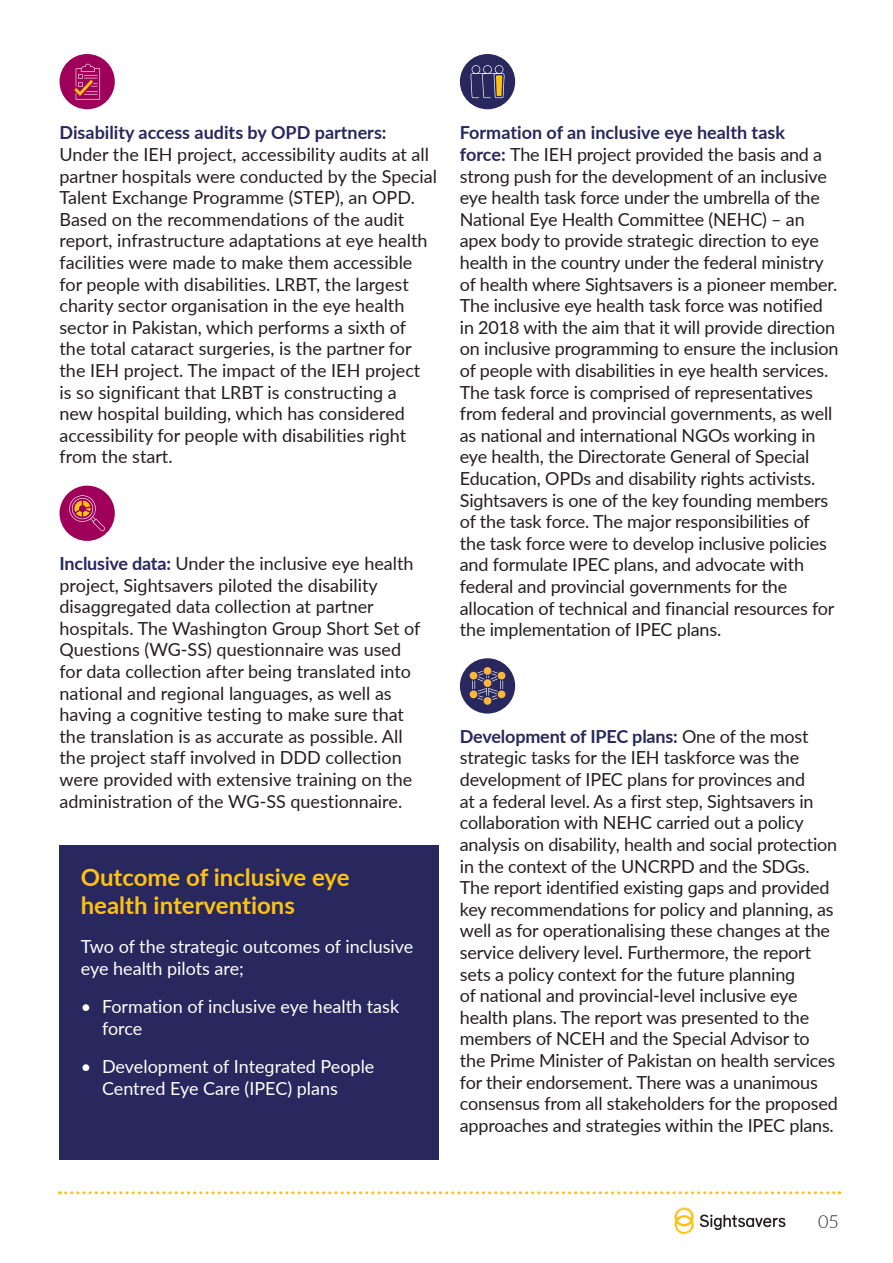
<style>
.page{position:relative;width:893px;height:1263px;background:#fff}
.page>*{position:absolute;margin:0;border:0;box-sizing:border-box;transform-origin:0 0}
.t1{font:700 24px/28.8px "Lato";color:#fec210}
.t2{font:18px/21.6px "Lato";letter-spacing:-.01em;color:#231f20}
.t3{font:18px/21.6px "Lato";color:#fff}
.t4{font:300 18px "Lato";color:#231f20}
.s1{font-weight:700;color:#28275e}
</style>
<div class="page">
<div style="left:460px;top:54px;width:55px;height:55px;background:#28275e;border-radius:50%"></div>
<div style="left:60px;top:54px;width:55px;height:55px;background:#9f015a;border-radius:50%"></div>
<svg style="left:74px;top:64px;width:26px;height:36px"></svg>
<div style="left:460px;top:658px;width:55px;height:55px;background:#28275e;border-radius:50%"></div>
<svg style="left:470px;top:667px;width:35px;height:38px"></svg>
<div style="left:60px;top:486px;width:55px;height:55px;background:#9f015a;border-radius:50%"></div>
<svg style="left:69px;top:495px;width:36px;height:36px"></svg>
<svg style="left:470px;top:65px;width:34px;height:33px"></svg>
<div style="left:60px;top:845px;width:379px;height:315px;background:#28275e"></div>
<svg style="left:60px;top:1191px;width:780px;height:3px"></svg>
<svg style="left:674px;top:1207px;width:20px;height:27px"></svg>
<svg style="left:700px;top:1214px;width:85px;height:16px"></svg>
<p class="t2" style="left:60px;top:121px;width:379px"><span class="s1">Disability access audits by OPD partners:<br></span>Under the IEH project, accessibility audits at all partner hospitals were conducted by the Special Talent Exchange Programme (STEP), an OPD.<br>Based on the recommendations of the audit report, infrastructure adaptations at eye health facilities were made to make them accessible for people with disabilities. LRBT, the largest charity sector organisation in the eye health sector in Pakistan, which performs a sixth of<br>the total cataract surgeries, is the partner for the IEH project. The impact of the IEH project<br>is so significant that LRBT is constructing a<br>new hospital building, which has considered accessibility for people with disabilities right from the start.</p>
<p class="t2" style="left:60px;top:552px;width:362px"><span class="s1">Inclusive data:</span> Under the inclusive eye health project, Sightsavers piloted the disability disaggregated data collection at partner hospitals. The Washington Group Short Set of Questions (WG-SS) questionnaire was used for data collection after being translated into national and regional languages, as well as having a cognitive testing to make sure that the translation is as accurate as possible. All the project staff involved in DDD collection were provided with extensive training on the administration of the WG-SS questionnaire.</p>
<h3 class="t1" style="left:81px;top:861px;width:270px">Outcome of inclusive eye health interventions</h3>
<p class="t3" style="left:81px;top:935px;width:334px">Two of the strategic outcomes of inclusive eye health pilots are;</p>
<p class="t3" style="left:102px;top:995px;width:299px;text-indent:-21px">• Formation of inclusive eye health task force</p>
<p class="t3" style="left:102px;top:1055px;width:274px;text-indent:-21px">• Development of Integrated People<br>Centred Eye Care (IPEC) plans</p>
<p class="t2" style="left:460px;top:121px;width:380px"><span class="s1">Formation of an inclusive eye health task<br>force:</span> The IEH project provided the basis and a strong push for the development of an inclusive eye health task force under the umbrella of the National Eye Health Committee (NEHC) – an apex body to provide strategic direction to eye health in the country under the federal ministry of health where Sightsavers is a pioneer member.<br>The inclusive eye health task force was notified in 2018 with the aim that it will provide direction on inclusive programming to ensure the inclusion of people with disabilities in eye health services.<br>The task force is comprised of representatives from federal and provincial governments, as well as national and international NGOs working in eye health, the Directorate General of Special Education, OPDs and disability rights activists.<br>Sightsavers is one of the key founding members of the task force. The major responsibilities of the task force were to develop inclusive policies and formulate IPEC plans, and advocate with federal and provincial governments for the allocation of technical and financial resources for the implementation of IPEC plans.</p>
<p class="t2" style="left:460px;top:725px;width:379px"><span class="s1">Development of IPEC plans:</span> One of the most strategic tasks for the IEH taskforce was the development of IPEC plans for provinces and<br>at a federal level. As a first step, Sightsavers in collaboration with NEHC carried out a policy analysis on disability, health and social protection in the context of the UNCRPD and the SDGs.<br>The report identified existing gaps and provided key recommendations for policy and planning, as well as for operationalising these changes at the service delivery level. Furthermore, the report sets a policy context for the future planning<br>of national and provincial-level inclusive eye health plans. The report was presented to the members of NCEH and the Special Advisor to the Prime Minister of Pakistan on health services for their endorsement. There was a unanimous consensus from all stakeholders for the proposed approaches and strategies within the IPEC plans.</p>
<p class="t4" style="left:818px;top:1208px;width:22px">05</p>
</div>
